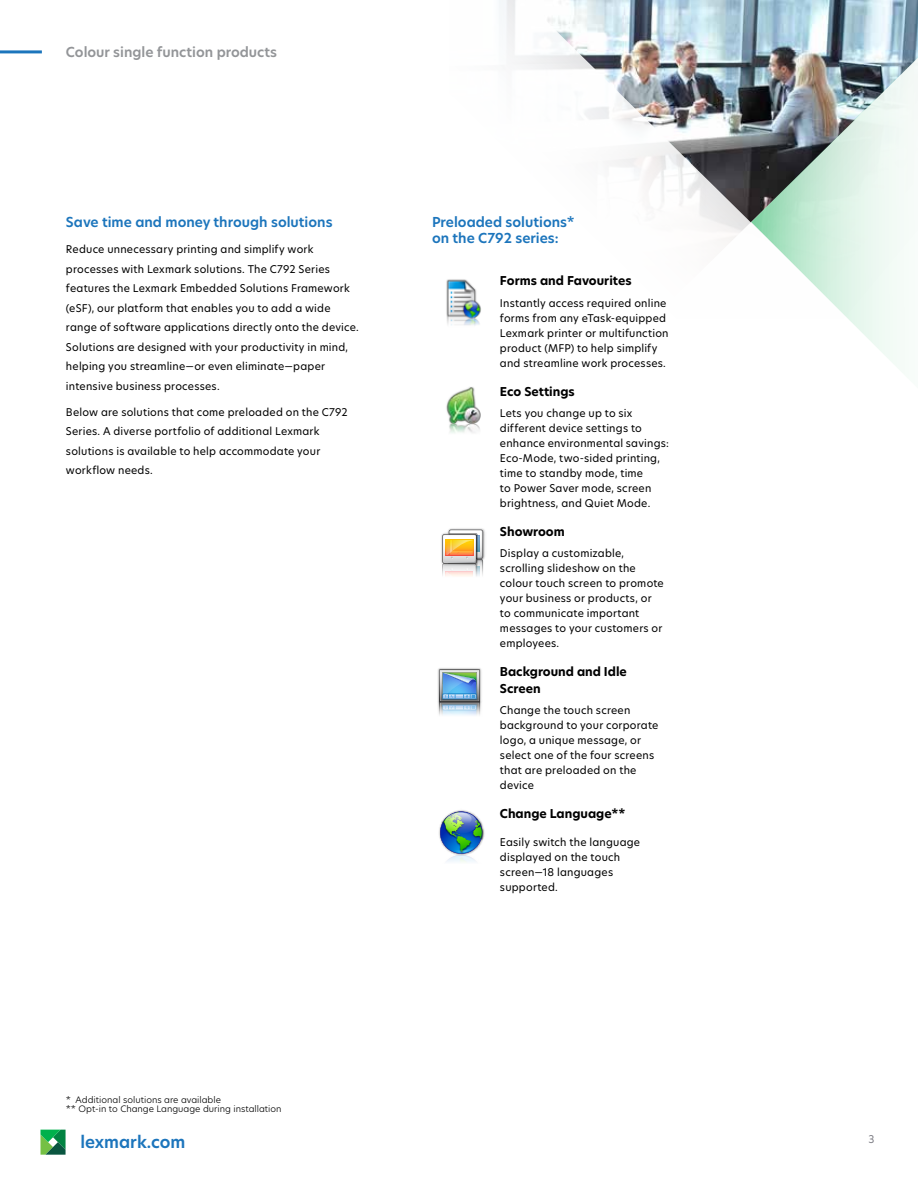
<style>
.page{position:relative;width:918px;height:1188px;background:#fff}
.page>*{position:absolute;margin:0;border:0;box-sizing:border-box;transform-origin:0 0}
.t1{font:600 16.5px "TP Hero";color:#1c75bc}
.t2{font:600 13.5px/16.5px "TP Hero";color:#1c75bc}
.t3{font:600 13.5px "TP Hero";color:#939598}
.t4{font:700 12px/16.5px "TP Hero";color:#000}
.t5{font:10.5px/15px "TP Hero";letter-spacing:.02em;color:#000}
.t6{font:10.5px "TP Hero";color:#7e7e85}
.t7{font:300 8.7px/9px "TP Hero";color:#000}
</style>
<div class="page">
<svg style="left:499px;top:0;width:419px;height:243px"></svg>
<img style="left:751px;top:42px;width:167px;height:327px">
<hr style="left:0;top:50px;width:42px;height:3px;background:#1c75bc">
<svg style="left:40px;top:1130px;width:26px;height:25px"></svg>
<img style="left:446px;top:279px;width:35px;height:47px">
<img style="left:446px;top:387px;width:35px;height:46px">
<img style="left:441px;top:528px;width:44px;height:37px">
<svg style="left:442px;top:530px;width:41px;height:46px"></svg>
<img style="left:437px;top:668px;width:45px;height:31px">
<img style="left:437px;top:699px;width:45px;height:14px">
<svg style="left:439px;top:670px;width:41px;height:46px;background:#89aec6"></svg>
<img style="left:439px;top:811px;width:46px;height:51px">
<p class="t3" style="left:66px;top:43px;width:213px">Colour single function products</p>
<p class="t2" style="left:66px;top:214px;width:268px">Save time and money through solutions</p>
<p class="t5" style="left:66px;top:239px;width:294px;line-height:19.5px">Reduce unnecessary printing and simplify work processes with Lexmark solutions. The C792 Series features the Lexmark Embedded Solutions Framework (eSF), our platform that enables you to add a wide range of software applications directly onto the device.<br>Solutions are designed with your productivity in mind, helping you streamline—or even eliminate—paper intensive business processes.</p>
<p class="t5" style="left:66px;top:402px;width:283px;line-height:19.5px">Below are solutions that come preloaded on the C792<br>Series. A diverse portfolio of additional Lexmark solutions is available to help accommodate your workflow needs.</p>
<p class="t2" style="left:432px;top:214px;width:144px">Preloaded solutions* on the C792 series:</p>
<p class="t4" style="left:500px;top:273px;width:133px">Forms and Favourites</p>
<p class="t5" style="left:500px;top:295px;width:170px">Instantly access required online forms from any eTask-equipped<br>Lexmark printer or multifunction product (MFP) to help simplify and streamline work processes.</p>
<p class="t4" style="left:500px;top:383px;width:76px">Eco Settings</p>
<p class="t5" style="left:500px;top:405px;width:171px">Lets you change up to six different device settings to enhance environmental savings:<br>Eco-Mode, two-sided printing, time to standby mode, time<br>to Power Saver mode, screen brightness, and Quiet Mode.</p>
<p class="t4" style="left:500px;top:523px;width:66px">Showroom</p>
<p class="t5" style="left:500px;top:546px;width:165px">Display a customizable, scrolling slideshow on the colour touch screen to promote your business or products, or to communicate important messages to your customers or employees.</p>
<p class="t4" style="left:500px;top:664px;width:128px">Background and Idle<br>Screen</p>
<p class="t5" style="left:500px;top:703px;width:160px">Change the touch screen background to your corporate logo, a unique message, or select one of the four screens that are preloaded on the device</p>
<p class="t4" style="left:500px;top:806px;width:127px">Change Language**</p>
<p class="t5" style="left:500px;top:835px;width:142px">Easily switch the language displayed on the touch screen—18 languages supported.</p>
<p class="t7" style="left:66px;top:1095px;width:217px">* Additional solutions are available<br>** Opt-in to Change Language during installation</p>
<h1 class="t1" style="left:80px;top:1131px;width:106px">lexmark.com</h1>
<p class="t6" style="left:869px;top:1132px;width:8px">3</p>
</div>
